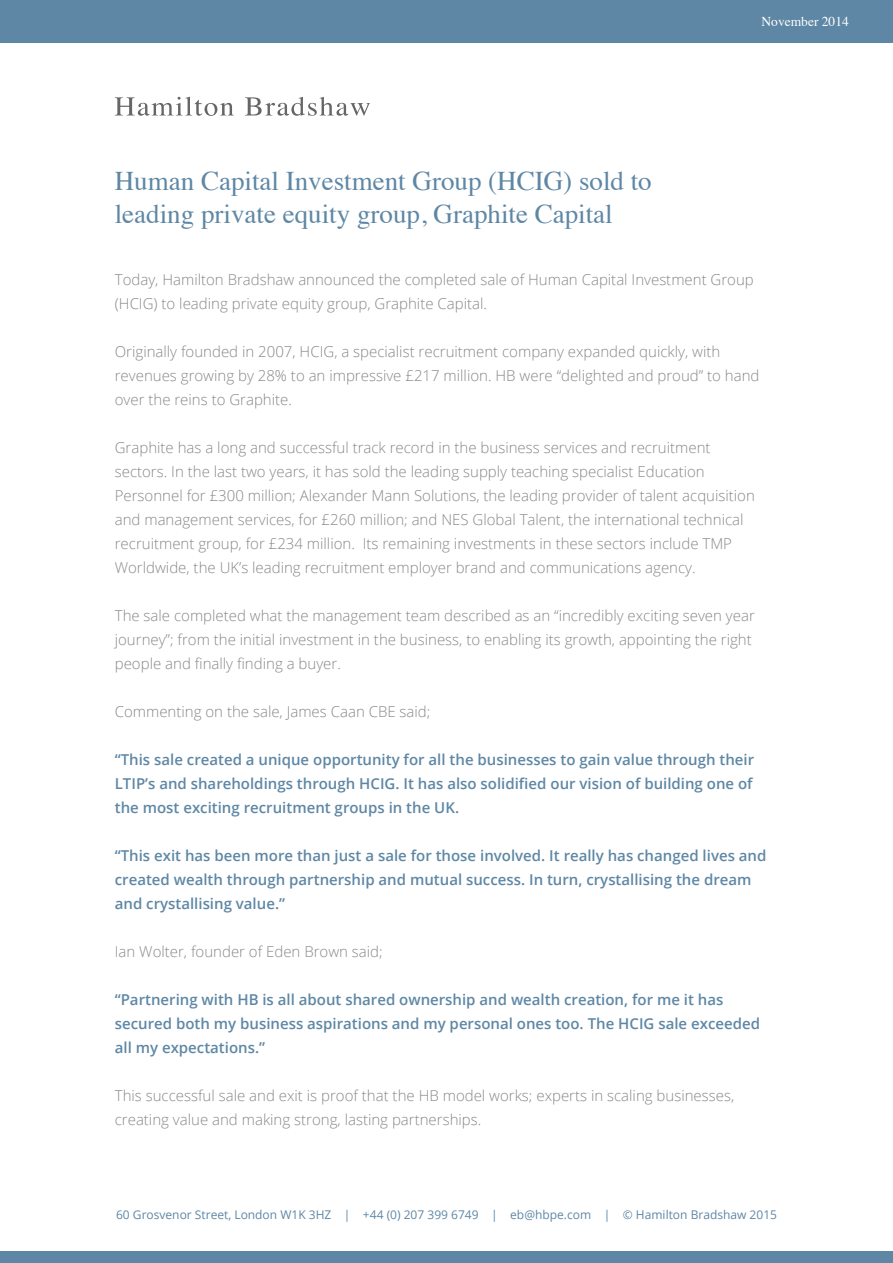
<style>
.page{position:relative;width:893px;height:1263px;background:#fff}
.page>*{position:absolute;margin:0;border:0;box-sizing:border-box;transform-origin:0 0}
.t1{font:27px/32.4px "Times";color:#5e87a5}
.t2{font:300 15px/24px "Open Sans";color:#888}
.t3{font:600 15px/24px "Open Sans";color:#5e87a5}
.t4{font:13.5px "Times";color:#fff}
.t5{font:12px "Open Sans";color:#5e87a5}
</style>
<div class="page">
<svg style="left:115px;top:97px;width:119px;height:19px"></svg>
<svg style="left:245px;top:97px;width:125px;height:19px"></svg>
<div style="left:0;top:0;width:893px;height:43px;background:#5e87a5"></div>
<div style="left:0;top:1251px;width:893px;height:12px;background:#5e87a5"></div>
<h1 class="t1" style="left:115px;top:163px;width:538px">Human Capital Investment Group (HCIG) sold to leading private equity group, Graphite Capital</h1>
<p class="t4" style="left:761px;top:9px;width:89px">November 2014</p>
<p class="t2" style="left:115px;top:267px;width:640px">Today, Hamilton Bradshaw announced the completed sale of Human Capital Investment Group (HCIG) to leading private equity group, Graphite Capital.</p>
<p class="t2" style="left:115px;top:339px;width:646px">Originally founded in 2007, HCIG, a specialist recruitment company expanded quickly, with revenues growing by 28% to an impressive £217 million. HB were “delighted and proud” to hand over the reins to Graphite.</p>
<p class="t2" style="left:115px;top:435px;width:642px">Graphite has a long and successful track record in the business services and recruitment sectors. In the last two years, it has sold the leading supply teaching specialist Education Personnel for £300 million; Alexander Mann Solutions, the leading provider of talent acquisition and management services, for £260 million; and NES Global Talent, the international technical recruitment group, for £234 million. Its remaining investments in these sectors include TMP Worldwide, the UK’s leading recruitment employer brand and communications agency.</p>
<p class="t2" style="left:115px;top:603px;width:641px">The sale completed what the management team described as an “incredibly exciting seven year journey”; from the initial investment in the business, to enabling its growth, appointing the right people and finally finding a buyer.</p>
<p class="t2" style="left:115px;top:699px;width:317px">Commenting on the sale, James Caan CBE said;</p>
<p class="t3" style="left:115px;top:747px;width:641px;text-align:justify">“This sale created a unique opportunity for all the businesses to gain value through their LTIP’s and shareholdings through HCIG. It has also solidified our vision of building one of the most exciting recruitment groups in the UK.</p>
<p class="t3" style="left:115px;top:843px;width:653px">“This exit has been more than just a sale for those involved. It really has changed lives and created wealth through partnership and mutual success. In turn, crystallising the dream and crystallising value.”</p>
<p class="t2" style="left:115px;top:939px;width:269px">Ian Wolter, founder of Eden Brown said;</p>
<p class="t3" style="left:115px;top:987px;width:647px">“Partnering with HB is all about shared ownership and wealth creation, for me it has secured both my business aspirations and my personal ones too. The HCIG sale exceeded all my expectations.”</p>
<p class="t2" style="left:115px;top:1083px;width:621px">This successful sale and exit is proof that the HB model works; experts in scaling businesses, creating value and making strong, lasting partnerships.</p>
<p class="t5" style="left:116px;top:1206px;width:662px">60 Grosvenor Street, London W1K 3HZ | +44 (0) 207 399 6749 | eb@hbpe.com | © Hamilton Bradshaw 2015</p>
</div>
